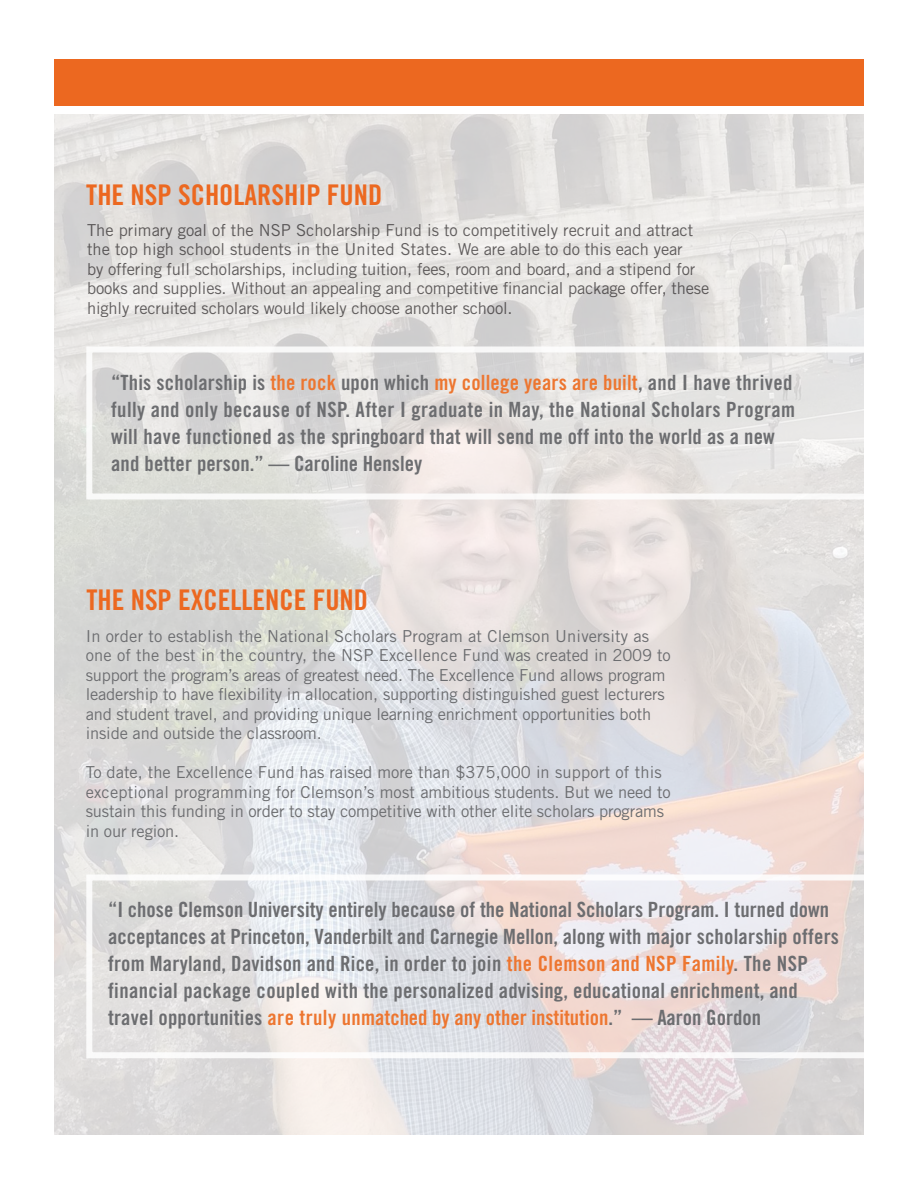
<style>
.page{position:relative;width:918px;height:1188px;background:#fff}
.page>*{position:absolute;margin:0;border:0;box-sizing:border-box;transform-origin:0 0}
.t1{font:28.5px "Trade Gothic LT Std Bd Cn 20";color:#ec6820}
.t2{font:21px/27px "Trade Gothic LT Std Bd Cn 20";letter-spacing:.01em;color:#6c6d70}
.t3{font:21px "Trade Gothic LT Std Bd Cn 20";color:#ed7630}
.t4{font:16.5px/19.5px "Trade Gothic LT Std";letter-spacing:-.01em;color:#6c6d70}
.t5{font:16.5px/19.5px "Trade Gothic LT Std";letter-spacing:-.01em;color:#231f20}
.s1{color:#ed7630}
.s2{color:#6c6d70}
</style>
<div class="page">
<img style="left:54px;top:114px;width:810px;height:1020px">
<div style="left:86px;top:874px;width:812px;height:184px;border:6px solid #fff"></div>
<div style="left:86px;top:346px;width:814px;height:154px;border:6px solid #fff"></div>
<div style="left:54px;top:54px;width:810px;height:54px;background:#ec6820"></div>
<div style="left:46px;top:106px;width:822px;height:7px;background:#fff"></div>
<div style="left:44px;top:52px;width:825px;height:7px;background:#fff"></div>
<p class="t1" style="left:86px;top:178px;width:298px">THE NSP SCHOLARSHIP FUND</p>
<p class="t5" style="left:87px;top:220px;width:624px">The primary goal of the NSP Scholarship Fund is to competitively recruit and attract the top high school students in the United States. We are able to do this each year<br>by offering full scholarships, including tuition, fees, room and board, and a stipend for books and supplies. Without an appealing and competitive financial package offer, these highly recruited scholars would likely choose another school.</p>
<p class="t2" style="left:111px;top:369px;width:683px">“This scholarship is <span class="s1">the rock</span> upon which <span class="s1">my college years are built</span>, and I have thrived</p>
<p class="t2" style="left:111px;top:396px;width:686px">fully and only because of NSP. After I graduate in May, the National Scholars Program</p>
<p class="t2" style="left:111px;top:423px;width:665px">will have functioned as the springboard that will send me off into the world as a new</p>
<p class="t2" style="left:111px;top:450px;width:313px">and better person.” — Caroline Hensley</p>
<p class="t1" style="left:86px;top:583px;width:283px">THE NSP EXCELLENCE FUND</p>
<p class="t4" style="left:86px;top:626px;width:586px">In order to establish the National Scholars Program at Clemson University as one of the best in the country, the NSP Excellence Fund was created in 2009 to support the program’s areas of greatest need. The Excellence Fund allows program leadership to have flexibility in allocation, supporting distinguished guest lecturers and student travel, and providing unique learning enrichment opportunities both inside and outside the classroom.</p>
<p class="t4" style="left:86px;top:763px;width:587px">To date, the Excellence Fund has raised more than $375,000 in support of this exceptional programming for Clemson’s most ambitious students. But we need to sustain this funding in order to stay competitive with other elite scholars programs</p>
<p class="t4" style="left:86px;top:821px;width:95px">in our region.</p>
<p class="t2" style="left:108px;top:896px;width:732px">“I chose Clemson University entirely because of the National Scholars Program. I turned down acceptances at Princeton, Vanderbilt and Carnegie Mellon, along with major scholarship offers from Maryland, Davidson and Rice, in order to join <span class="s1">the Clemson and NSP Family</span>. The NSP financial package coupled with the personalized advising, educational enrichment, and</p>
<p class="t3" style="left:108px;top:1004px;width:655px"><span class="s2">travel opportunities</span> are truly unmatched by any other institution<span class="s2">.” — Aaron Gordon</span></p>
</div>
